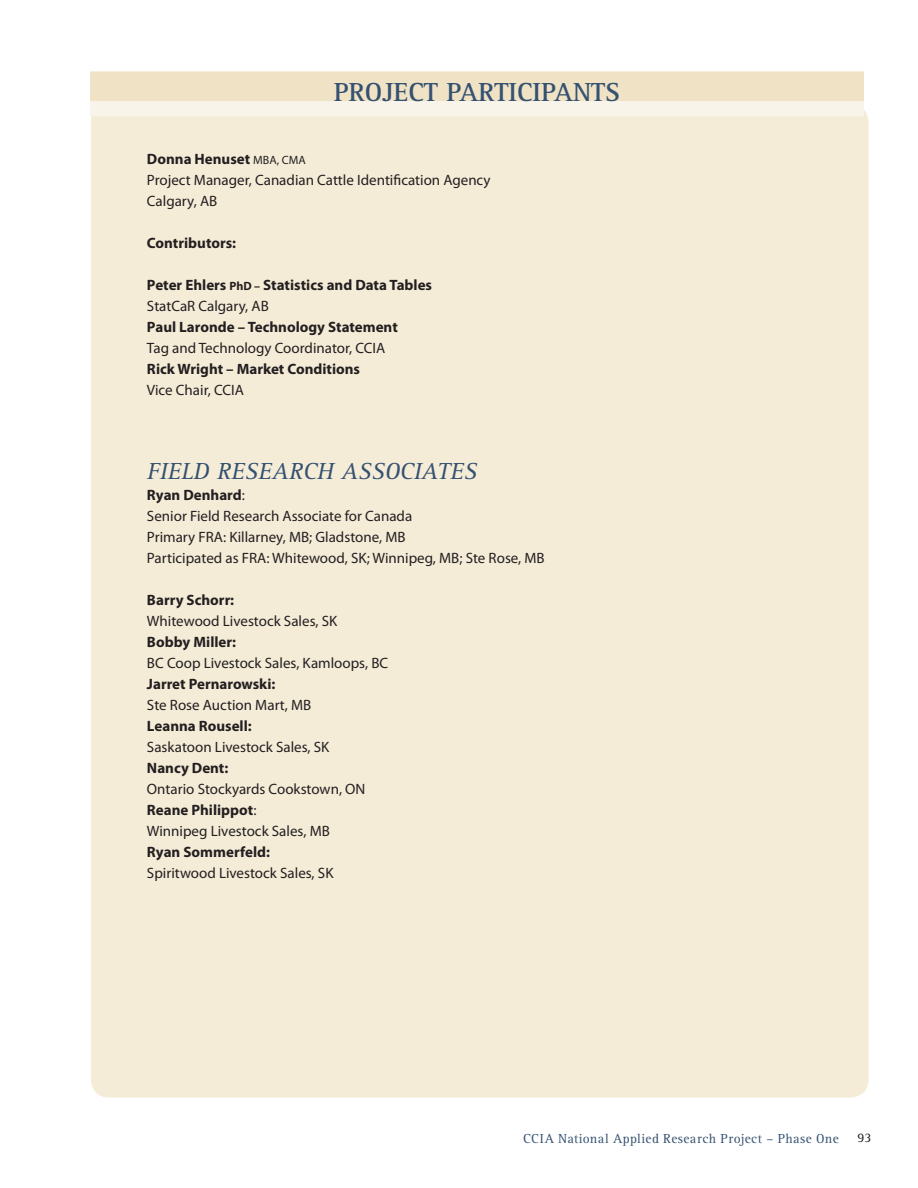
<style>
.page{position:relative;width:918px;height:1188px;background:#fff}
.page>*{position:absolute;margin:0;border:0;box-sizing:border-box;transform-origin:0 0}
.t1{font:700 27px "Rotis Serif";color:#355171}
.t2{font:italic 24px "Rotis Serif";color:#355171}
.t3{font:15px/21px "Myriad Pro";color:#231f20}
.t4{font:700 15px/21px "Myriad Pro";color:#231f20}
.t5{font:13.5px "Rotis Serif";letter-spacing:.03em;color:#355171}
.t6{font:13.5px "Rotis Serif";color:#231f20}
.s1{font-weight:700}
.s2{font-size:12px}
.s3{font-weight:400}
</style>
<div class="page">
<div style="left:91px;top:104px;width:778px;height:994px;background:#f5ecd8;border-radius:18px"></div>
<div style="left:90px;top:71px;width:774px;height:30px;background:#f0e3c5"></div>
<div style="left:90px;top:101px;width:774px;height:15px;background:#f9f4e9"></div>
<h1 class="t1" style="left:334px;top:77px;width:288px">PROJECT PARTICIPANTS</h1>
<p class="t3" style="left:147px;top:148px;width:345px"><span class="s1">Donna Henuset</span> <span class="s2">MBA, CMA<br></span>Project Manager, Canadian Cattle Identification Agency<br>Calgary, AB</p>
<p class="t4" style="left:147px;top:232px;width:91px">Contributors:</p>
<p class="t4" style="left:147px;top:274px;width:287px">Peter Ehlers <span class="s2">PhD –</span> Statistics and Data Tables<br><span class="s3">StatCaR Calgary, AB</span></p>
<p class="t4" style="left:147px;top:316px;width:252px">Paul Laronde – Technology Statement</p>
<p class="t3" style="left:147px;top:337px;width:240px">Tag and Technology Coordinator, CCIA</p>
<p class="t4" style="left:147px;top:358px;width:215px">Rick Wright – Market Conditions</p>
<p class="t3" style="left:147px;top:379px;width:98px">Vice Chair, CCIA</p>
<h2 class="t2" style="left:147px;top:457px;width:332px">FIELD RESEARCH ASSOCIATES</h2>
<p class="t3" style="left:147px;top:484px;width:399px"><span class="s1">Ryan Denhard</span>:<br>Senior Field Research Associate for Canada<br>Primary FRA: Killarney, MB; Gladstone, MB<br>Participated as FRA: Whitewood, SK; Winnipeg, MB; Ste Rose, MB</p>
<p class="t4" style="left:147px;top:589px;width:89px">Barry Schorr:</p>
<p class="t3" style="left:147px;top:610px;width:192px">Whitewood Livestock Sales, SK</p>
<p class="t4" style="left:147px;top:631px;width:91px">Bobby Miller:</p>
<p class="t3" style="left:147px;top:652px;width:243px">BC Coop Livestock Sales, Kamloops, BC</p>
<p class="t4" style="left:147px;top:673px;width:130px">Jarret Pernarowski:</p>
<p class="t3" style="left:147px;top:694px;width:166px">Ste Rose Auction Mart, MB</p>
<p class="t4" style="left:147px;top:715px;width:106px">Leanna Rousell:</p>
<p class="t3" style="left:147px;top:736px;width:184px">Saskatoon Livestock Sales, SK</p>
<p class="t4" style="left:147px;top:757px;width:83px">Nancy Dent:</p>
<p class="t3" style="left:147px;top:778px;width:220px">Ontario Stockyards Cookstown, ON<br><span class="s1">Reane Philippot</span>:<br>Winnipeg Livestock Sales, MB</p>
<p class="t4" style="left:147px;top:841px;width:124px">Ryan Sommerfeld:</p>
<p class="t3" style="left:147px;top:862px;width:188px">Spiritwood Livestock Sales, SK</p>
<p class="t5" style="left:523px;top:1131px;width:317px">CCIA National Applied Research Project – Phase One</p>
<p class="t6" style="left:857px;top:1130px;width:16px">93</p>
</div>
